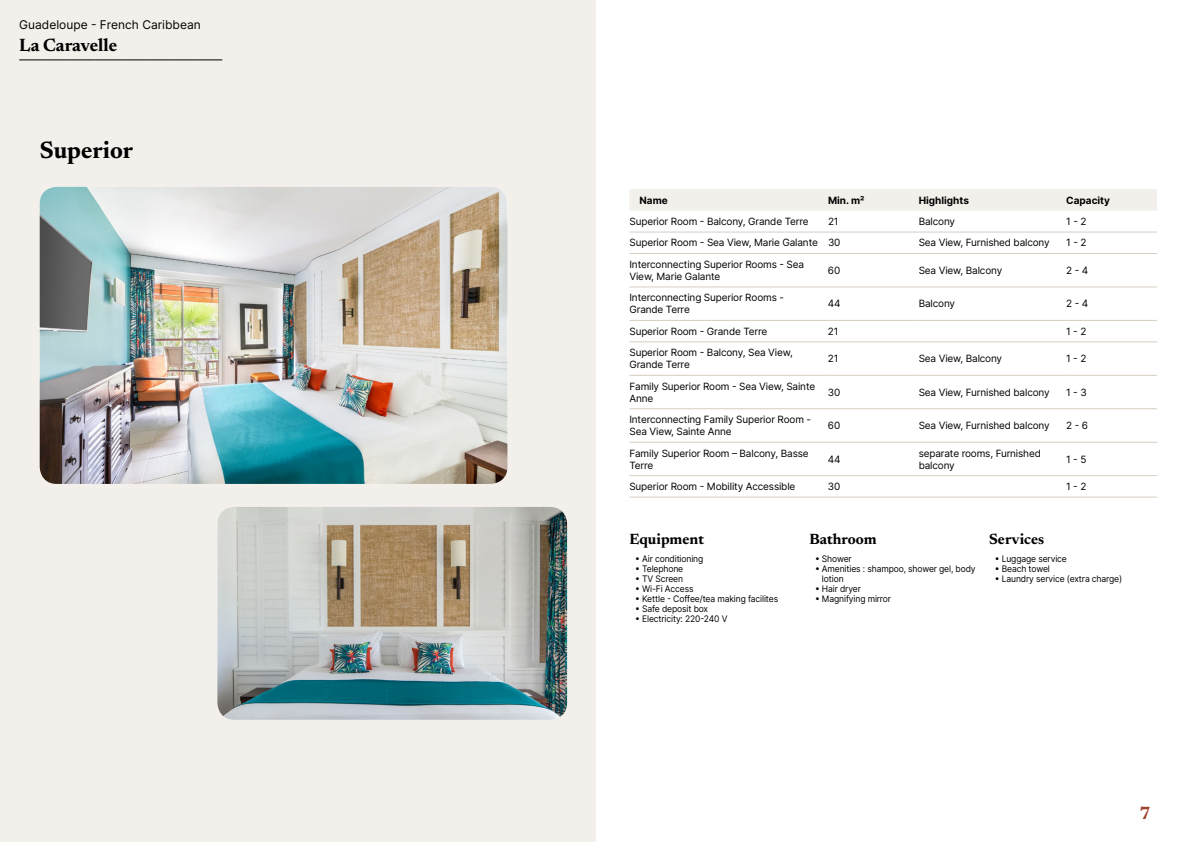
<style>
.page{position:relative;width:1191px;height:842px;background:#fff}
.page>*{position:absolute;margin:0;border:0;box-sizing:border-box;transform-origin:0 0}
.t1{font:700 24px "Newsreader 24 pt";color:#000}
.t2{font:700 18px "Newsreader 24 pt";color:#000}
.t3{font:700 18px "Newsreader 24 pt";color:#9d432c}
.t4{font:700 15px "Newsreader 24 pt";color:#000}
.t5{font:12px "Inter";color:#000}
.t6{font:10px/12px "Inter";letter-spacing:-.015em;color:#000}
.t7{font:700 10px "Inter";color:#000}
.t8{font:9px/10px "Inter";letter-spacing:-.015em;color:#000;scale:.95 1}
</style>
<div class="page">
<div style="left:0;top:0;width:595px;height:842px;background:#f3f0ec"></div>
<img style="left:40px;top:187px;width:467px;height:297px">
<img style="left:217px;top:507px;width:350px;height:213px">
<svg style="left:20px;top:60px;width:202px;height:1px"></svg>
<div style="left:630px;top:189px;width:527px;height:22px;background:#f3f0ec"></div>
<hr style="left:629px;top:232px;width:199px;height:1px;background:#d7cdc1">
<hr style="left:828px;top:232px;width:90px;height:1px;background:#d7cdc1">
<hr style="left:918px;top:232px;width:148px;height:1px;background:#d7cdc1">
<hr style="left:1066px;top:232px;width:91px;height:1px;background:#d7cdc1">
<hr style="left:629px;top:253px;width:199px;height:1px;background:#d7cdc1">
<hr style="left:828px;top:253px;width:90px;height:1px;background:#d7cdc1">
<hr style="left:918px;top:253px;width:148px;height:1px;background:#d7cdc1">
<hr style="left:1066px;top:253px;width:91px;height:1px;background:#d7cdc1">
<hr style="left:629px;top:286px;width:199px;height:1px;background:#d7cdc1">
<hr style="left:828px;top:286px;width:90px;height:1px;background:#d7cdc1">
<hr style="left:918px;top:286px;width:148px;height:1px;background:#d7cdc1">
<hr style="left:1066px;top:286px;width:91px;height:1px;background:#d7cdc1">
<hr style="left:629px;top:320px;width:199px;height:1px;background:#d7cdc1">
<hr style="left:828px;top:320px;width:90px;height:1px;background:#d7cdc1">
<hr style="left:918px;top:320px;width:148px;height:1px;background:#d7cdc1">
<hr style="left:1066px;top:320px;width:91px;height:1px;background:#d7cdc1">
<hr style="left:629px;top:341px;width:199px;height:1px;background:#d7cdc1">
<hr style="left:828px;top:341px;width:90px;height:1px;background:#d7cdc1">
<hr style="left:918px;top:341px;width:148px;height:1px;background:#d7cdc1">
<hr style="left:1066px;top:341px;width:91px;height:1px;background:#d7cdc1">
<hr style="left:629px;top:375px;width:199px;height:1px;background:#d7cdc1">
<hr style="left:828px;top:375px;width:90px;height:1px;background:#d7cdc1">
<hr style="left:918px;top:375px;width:148px;height:1px;background:#d7cdc1">
<hr style="left:1066px;top:375px;width:91px;height:1px;background:#d7cdc1">
<hr style="left:629px;top:408px;width:199px;height:1px;background:#d7cdc1">
<hr style="left:828px;top:408px;width:90px;height:1px;background:#d7cdc1">
<hr style="left:918px;top:408px;width:148px;height:1px;background:#d7cdc1">
<hr style="left:1066px;top:408px;width:91px;height:1px;background:#d7cdc1">
<hr style="left:629px;top:442px;width:199px;height:1px;background:#d7cdc1">
<hr style="left:828px;top:442px;width:90px;height:1px;background:#d7cdc1">
<hr style="left:918px;top:442px;width:148px;height:1px;background:#d7cdc1">
<hr style="left:1066px;top:442px;width:91px;height:1px;background:#d7cdc1">
<hr style="left:629px;top:475px;width:199px;height:1px;background:#d7cdc1">
<hr style="left:828px;top:475px;width:90px;height:1px;background:#d7cdc1">
<hr style="left:918px;top:475px;width:148px;height:1px;background:#d7cdc1">
<hr style="left:1066px;top:475px;width:91px;height:1px;background:#d7cdc1">
<hr style="left:629px;top:497px;width:199px;height:1px;background:#d7cdc1">
<hr style="left:828px;top:497px;width:90px;height:1px;background:#d7cdc1">
<hr style="left:918px;top:497px;width:148px;height:1px;background:#d7cdc1">
<hr style="left:1066px;top:497px;width:91px;height:1px;background:#d7cdc1">
<p class="t5" style="left:19px;top:15px;width:183px">Guadeloupe - French Caribbean</p>
<h2 class="t2" style="left:19px;top:32px;width:100px">La Caravelle</h2>
<h1 class="t1" style="left:40px;top:133px;width:95px">Superior</h1>
<p class="t7" style="left:639px;top:193px;width:30px">Name</p>
<p class="t7" style="left:828px;top:193px;width:38px">Min. m²</p>
<p class="t7" style="left:918px;top:193px;width:52px">Highlights</p>
<p class="t7" style="left:1066px;top:193px;width:45px">Capacity</p>
<p class="t6" style="left:629px;top:215px;width:181px">Superior Room - Balcony, Grande Terre</p>
<p class="t6" style="left:828px;top:215px;width:12px">21</p>
<p class="t6" style="left:918px;top:215px;width:38px">Balcony</p>
<p class="t6" style="left:1066px;top:215px;width:22px">1 - 2</p>
<p class="t6" style="left:629px;top:237px;width:212px">Superior Room - Sea View, Marie Galante 30</p>
<p class="t6" style="left:918px;top:237px;width:132px">Sea View, Furnished balcony</p>
<p class="t6" style="left:1066px;top:237px;width:22px">1 - 2</p>
<p class="t6" style="left:629px;top:258px;width:176px">Interconnecting Superior Rooms - Sea<br>View, Marie Galante</p>
<p class="t6" style="left:828px;top:264px;width:14px">60</p>
<p class="t6" style="left:918px;top:264px;width:85px">Sea View, Balcony</p>
<p class="t6" style="left:1066px;top:264px;width:24px">2 - 4</p>
<p class="t6" style="left:629px;top:291px;width:156px">Interconnecting Superior Rooms -<br>Grande Terre</p>
<p class="t6" style="left:828px;top:297px;width:14px">44</p>
<p class="t6" style="left:918px;top:297px;width:38px">Balcony</p>
<p class="t6" style="left:1066px;top:297px;width:24px">2 - 4</p>
<p class="t6" style="left:629px;top:325px;width:139px">Superior Room - Grande Terre</p>
<p class="t6" style="left:828px;top:325px;width:12px">21</p>
<p class="t6" style="left:1066px;top:325px;width:22px">1 - 2</p>
<p class="t6" style="left:629px;top:346px;width:165px">Superior Room - Balcony, Sea View,<br>Grande Terre</p>
<p class="t6" style="left:828px;top:352px;width:12px">21</p>
<p class="t6" style="left:918px;top:352px;width:85px">Sea View, Balcony</p>
<p class="t6" style="left:1066px;top:352px;width:22px">1 - 2</p>
<p class="t6" style="left:629px;top:380px;width:187px">Family Superior Room - Sea View, Sainte<br>Anne</p>
<p class="t6" style="left:828px;top:386px;width:14px">30</p>
<p class="t6" style="left:918px;top:386px;width:132px">Sea View, Furnished balcony</p>
<p class="t6" style="left:1066px;top:386px;width:22px">1 - 3</p>
<p class="t6" style="left:629px;top:413px;width:183px">Interconnecting Family Superior Room -<br>Sea View, Sainte Anne</p>
<p class="t6" style="left:828px;top:419px;width:14px">60</p>
<p class="t6" style="left:918px;top:419px;width:132px">Sea View, Furnished balcony</p>
<p class="t6" style="left:1066px;top:419px;width:23px">2 - 6</p>
<p class="t6" style="left:629px;top:447px;width:181px">Family Superior Room – Balcony, Basse<br>Terre</p>
<p class="t6" style="left:828px;top:453px;width:14px">44</p>
<p class="t6" style="left:918px;top:447px;width:124px">separate rooms, Furnished balcony</p>
<p class="t6" style="left:1066px;top:453px;width:22px">1 - 5</p>
<p class="t6" style="left:629px;top:480px;width:167px">Superior Room - Mobility Accessible</p>
<p class="t6" style="left:828px;top:480px;width:14px">30</p>
<p class="t6" style="left:1066px;top:480px;width:22px">1 - 2</p>
<h3 class="t4" style="left:629px;top:528px;width:76px">Equipment</h3>
<p class="t8" style="left:635px;top:554px;width:73px">• Air conditioning</p>
<p class="t8" style="left:635px;top:564px;width:52px">• Telephone</p>
<p class="t8" style="left:635px;top:574px;width:52px">• TV Screen</p>
<p class="t8" style="left:635px;top:584px;width:63px">• Wi-Fi Access</p>
<p class="t8" style="left:635px;top:594px;width:152px">• Kettle - Coffee/tea making facilites</p>
<p class="t8" style="left:635px;top:604px;width:78px">• Safe deposit box</p>
<p class="t8" style="left:635px;top:614px;width:99px">• Electricity: 220-240 V</p>
<h3 class="t4" style="left:809px;top:528px;width:69px">Bathroom</h3>
<p class="t8" style="left:815px;top:554px;width:40px">• Shower</p>
<p class="t8" style="left:822px;top:564px;width:163px;text-indent:-7px">• Amenities : shampoo, shower gel, body lotion</p>
<p class="t8" style="left:815px;top:584px;width:50px">• Hair dryer</p>
<p class="t8" style="left:815px;top:594px;width:82px">• Magnifying mirror</p>
<h3 class="t4" style="left:989px;top:528px;width:57px">Services</h3>
<p class="t8" style="left:994px;top:554px;width:77px">• Luggage service</p>
<p class="t8" style="left:994px;top:564px;width:59px">• Beach towel</p>
<p class="t8" style="left:994px;top:574px;width:136px">• Laundry service (extra charge)</p>
<h2 class="t3" style="left:1139px;top:800px;width:13px">7</h2>
</div>
